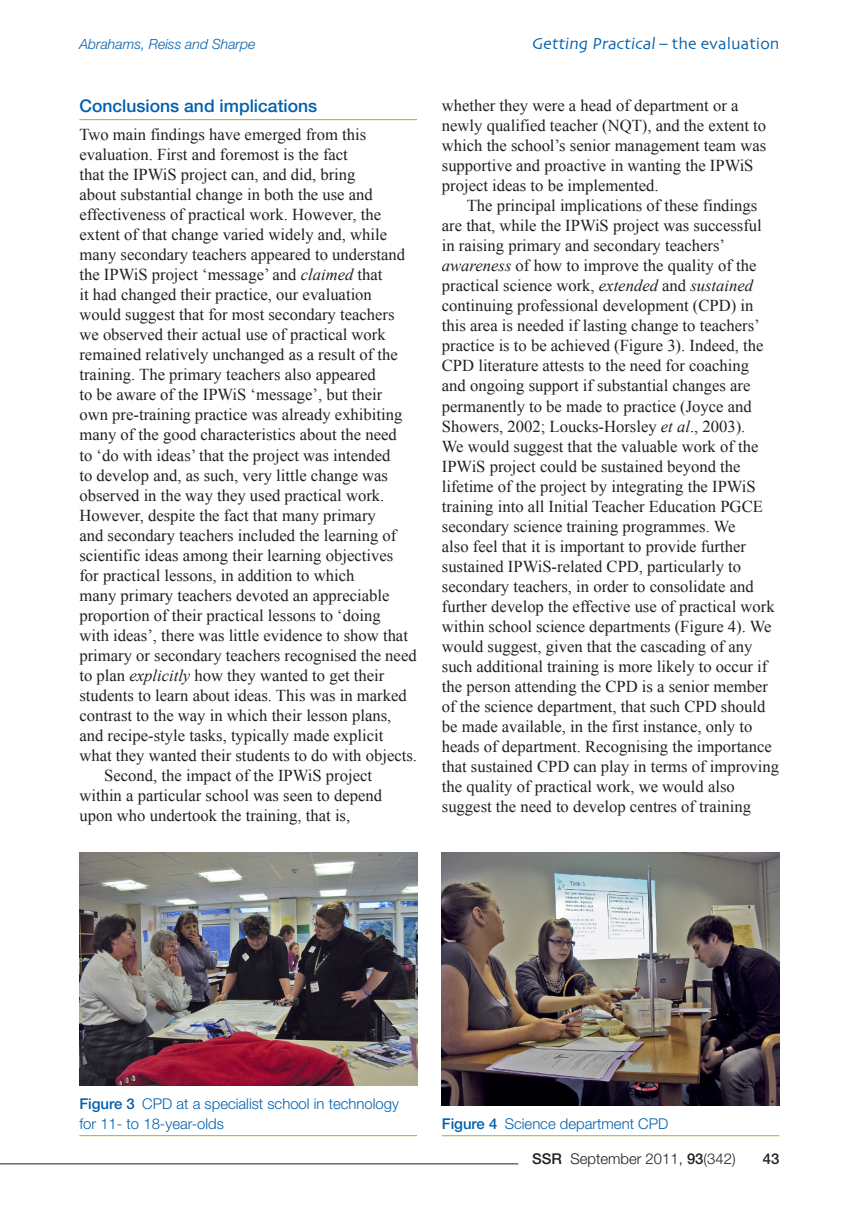
<style>
.page{position:relative;width:844px;height:1216px;background:#fff}
.page>*{position:absolute;margin:0;border:0;box-sizing:border-box;transform-origin:0 0}
.CH_A_head{font:500 17.5px "Helvetica Neue LT Std";color:#0160ae}
.CH_body_tx{font:16.62px/19.9px "Times New Roman";color:#231f20}
.CH_body_tx_first{font:16.62px/19.9px "Times New Roman";color:#231f20}
.CH_running_head_rect{font:16.62px "Skia";color:#0160ae}
.CH_figure_caption{font:300 14.88px/20.1px "Helvetica Neue LT Std";color:#0160ae}
.t1{font:300 14.88px "Helvetica Neue LT Std";color:#231f20}
.t2{font:500 14.88px "Helvetica Neue LT Std";color:#231f20}
.CH_running_head_rect-2{font:italic 300 14px "Helvetica Neue LT Std";color:#0160ae}
.s1{font-style:italic}
.s2{font-weight:500}
</style>
<div class="page">
<hr style="left:0;top:1163px;width:518px;height:1px;background:#231f20">
<hr style="left:79px;top:119px;width:338px;height:1px;background:#a9ab38">
<hr style="left:79px;top:1135px;width:338px;height:1px;background:#a9ab38">
<img style="left:79px;top:852px;width:338px;height:233px">
<hr style="left:441px;top:1135px;width:338px;height:1px;background:#a9ab38">
<img style="left:441px;top:852px;width:338px;height:253px">
<p class="CH_running_head_rect-2" style="left:79px;top:36px;width:177px">Abrahams, Reiss and Sharpe</p>
<p class="CH_running_head_rect" style="left:531px;top:34px;width:249px">Getting Practical – t h e eva l u a t i o n</p>
<p class="CH_A_head" style="left:79px;top:95px;width:239px">Conclusions and implications</p>
<p class="CH_body_tx_first" style="left:79px;top:124px;width:339px">Two main findings have emerged from this evaluation. First and foremost is the fact<br>that the IPWiS project can, and did, bring<br>about substantial change in both the use and effectiveness of practical work. However, the extent of that change varied widely and, while many secondary teachers appeared to understand the IPWiS project ‘message’ and <span class="s1">claimed</span> that<br>it had changed their practice, our evaluation would suggest that for most secondary teachers we observed their actual use of practical work remained relatively unchanged as a result of the training. The primary teachers also appeared<br>to be aware of the IPWiS ‘message’, but their<br>own pre-training practice was already exhibiting many of the good characteristics about the need<br>to ‘do with ideas’ that the project was intended<br>to develop and, as such, very little change was observed in the way they used practical work.<br>However, despite the fact that many primary<br>and secondary teachers included the learning of scientific ideas among their learning objectives<br>for practical lessons, in addition to which<br>many primary teachers devoted an appreciable proportion of their practical lessons to ‘doing<br>with ideas’, there was little evidence to show that primary or secondary teachers recognised the need to plan <span class="s1">explicitly</span> how they wanted to get their students to learn about ideas. This was in marked contrast to the way in which their lesson plans, and recipe-style tasks, typically made explicit what they wanted their students to do with objects.</p>
<p class="CH_body_tx" style="left:79px;top:765px;width:304px;text-indent:25px">Second, the impact of the IPWiS project within a particular school was seen to depend upon who undertook the training, that is,</p>
<p class="CH_body_tx" style="left:442px;top:95px;width:326px">whether they were a head of department or a newly qualified teacher (NQT), and the extent to which the school’s senior management team was supportive and proactive in wanting the IPWiS project ideas to be implemented.</p>
<p class="CH_body_tx" style="left:442px;top:195px;width:339px;text-indent:25px">The principal implications of these findings are that, while the IPWiS project was successful<br>in raising primary and secondary teachers’ <span class="s1">awareness</span> of how to improve the quality of the practical science work, <span class="s1">extended</span> and <span class="s1">sustained </span>continuing professional development (CPD) in this area is needed if lasting change to teachers’ practice is to be achieved (Figure 3). Indeed, the CPD literature attests to the need for coaching<br>and ongoing support if substantial changes are permanently to be made to practice (Joyce and Showers, 2002; Loucks-Horsley <span class="s1">et al</span>., 2003).<br>We would suggest that the valuable work of the IPWiS project could be sustained beyond the lifetime of the project by integrating the IPWiS training into all Initial Teacher Education PGCE secondary science training programmes. We<br>also feel that it is important to provide further sustained IPWiS-related CPD, particularly to secondary teachers, in order to consolidate and further develop the effective use of practical work within school science departments (Figure 4). We would suggest, given that the cascading of any such additional training is more likely to occur if the person attending the CPD is a senior member of the science department, that such CPD should be made available, in the first instance, only to heads of department. Recognising the importance that sustained CPD can play in terms of improving the quality of practical work, we would also suggest the need to develop centres of training</p>
<p class="CH_figure_caption" style="left:79px;top:1093px;width:321px"><span class="s2">Figure 3</span> CPD at a specialist school in technology for 11- to 18-year-olds</p>
<p class="CH_figure_caption" style="left:441px;top:1113px;width:228px"><span class="s2">Figure 4</span> Science department CPD</p>
<p class="t1" style="left:532px;top:1149px;width:205px"><span class="s2">SSR</span> September 2011, <span class="s2">93</span>(342)</p>
<p class="t2" style="left:762px;top:1149px;width:18px">43</p>
</div>
